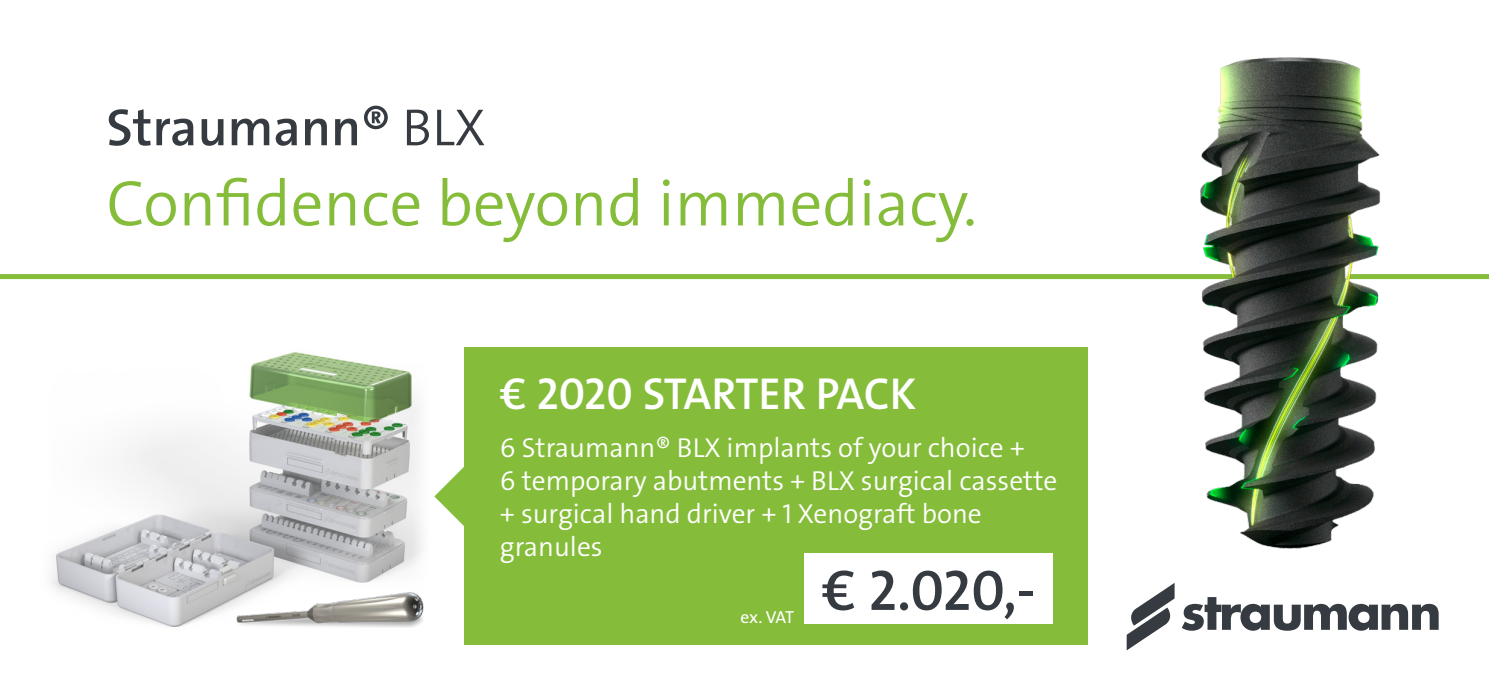
<style>
.page{position:relative;width:1489px;height:695px;background:#fff}
.page>*{position:absolute;margin:0;border:0;box-sizing:border-box;transform-origin:0 0}
.t1{font:65px "The Sans LP4 Se Lig";color:#85bd3b}
.t2{font:57.5px "The Sans LP6 Se Bld";color:#353b40}
.t3{font:52.5px "The Sans LP6 Se Bld";color:#353b40}
.t4{font:45px "The Sans LP6 Se Bld";letter-spacing:-.01em;color:#fff}
.t5{font:27.5px/33px "The Sans LP4 Se Lig";color:#fff}
.t6{font:17.5px "The Sans LP5 Plain";color:#fff}
.s1{font-family:"The Sans LP4 Se Lig"}
</style>
<div class="page">
<img style="left:50px;top:352px;width:372px;height:275px">
<div style="left:0;top:274px;width:1488px;height:5px;background:#85bd3b"></div>
<div style="left:464px;top:347px;width:624px;height:298px;background:#85bd3b"></div>
<svg style="left:434px;top:467px;width:30px;height:59px"></svg>
<div style="left:804px;top:553px;width:248px;height:71px;background:#fff"></div>
<svg style="left:1181px;top:597px;width:257px;height:33px"></svg>
<svg style="left:1126px;top:583px;width:48px;height:67px"></svg>
<img style="left:1199px;top:57px;width:181px;height:491px">
<img style="left:232px;top:591px;width:192px;height:37px">
<p class="t3" style="left:106px;top:94px;width:380px">Straumann® <span class="s1">BLX</span></p>
<p class="t1" style="left:106px;top:162px;width:872px">Confidence beyond immediacy.</p>
<p class="t4" style="left:500px;top:365px;width:418px">€ 2020 STARTER PACK</p>
<p class="t5" style="left:500px;top:431px;width:559px">6 Straumann® BLX implants of your choice +<br>6 temporary abutments + BLX surgical cassette + surgical hand driver + 1 Xenograft bone granules</p>
<p class="t2" style="left:821px;top:553px;width:216px">€ 2.020,-</p>
<p class="t6" style="left:740px;top:605px;width:55px">ex. VAT</p>
</div>
